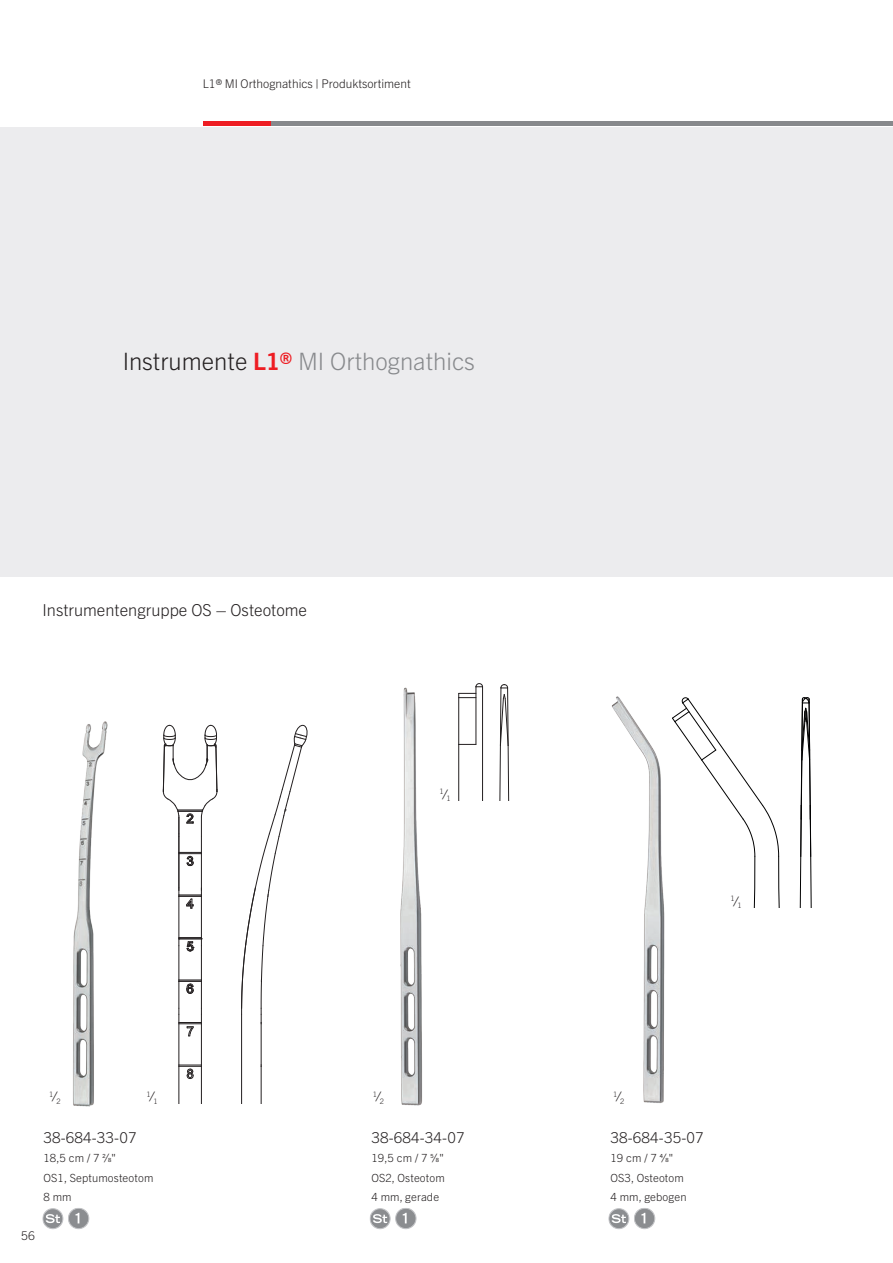
<style>
.page{position:relative;width:893px;height:1263px;background:#fff}
.page>*{position:absolute;margin:0;border:0;box-sizing:border-box;transform-origin:0 0}
.t1{font:300 24px "Trade Gothic Next LT Pro";color:#87898c}
.t2{font:300 16.5px "Trade Gothic Next LT Pro";color:#231f20}
.t3{font:300 15px "Trade Gothic Next LT Pro";letter-spacing:.01em;color:#231f20}
.t4{font:300 12px "Trade Gothic Next LT Pro";color:#231f20}
.t5{font:300 11.25px/19.5px "Trade Gothic Next LT Pro";letter-spacing:.01em;color:#231f20}
.t6{font:300 7.5px "Trade Gothic Next LT Pro";color:#231f20}
.s1{color:#231f20}
.s2{font-weight:700;color:#ee1d23}
.s3{font-size:12.75px}
.s4{font-weight:400;font-size:5.7px}
</style>
<div class="page">
<hr style="left:203px;top:121px;width:68px;height:4px;background:#ee1d23">
<hr style="left:271px;top:121px;width:622px;height:4px;background:#87898c">
<div style="left:0;top:128px;width:893px;height:449px;background:#ececee"></div>
<hr style="left:179px;top:834px;width:1px;height:54px;background:#231f20">
<hr style="left:201px;top:854px;width:1px;height:36px;background:#231f20">
<hr style="left:179px;top:896px;width:1px;height:41px;background:#231f20">
<hr style="left:201px;top:896px;width:1px;height:41px;background:#231f20">
<svg style="left:179px;top:888px;width:23px;height:21px"></svg>
<hr style="left:179px;top:946px;width:1px;height:34px;background:#231f20">
<hr style="left:201px;top:946px;width:1px;height:34px;background:#231f20">
<svg style="left:179px;top:937px;width:23px;height:15px"></svg>
<hr style="left:179px;top:1066px;width:1px;height:38px;background:#231f20">
<hr style="left:201px;top:1066px;width:1px;height:38px;background:#231f20">
<hr style="left:179px;top:1024px;width:1px;height:41px;background:#231f20">
<hr style="left:201px;top:1024px;width:1px;height:41px;background:#231f20">
<svg style="left:179px;top:980px;width:23px;height:57px"></svg>
<svg style="left:179px;top:1065px;width:23px;height:14px"></svg>
<svg style="left:163px;top:725px;width:55px;height:141px"></svg>
<hr style="left:261px;top:1024px;width:1px;height:41px;background:#231f20">
<hr style="left:261px;top:1066px;width:1px;height:38px;background:#231f20">
<hr style="left:241px;top:1014px;width:1px;height:90px;background:#231f20">
<svg style="left:241px;top:725px;width:67px;height:299px"></svg>
<svg style="left:672px;top:697px;width:108px;height:210px"></svg>
<svg style="left:799px;top:697px;width:13px;height:210px"></svg>
<img style="left:73px;top:721px;width:35px;height:386px">
<img style="left:611px;top:696px;width:54px;height:407px">
<hr style="left:482px;top:687px;width:1px;height:114px;background:#231f20">
<hr style="left:458px;top:744px;width:1px;height:57px;background:#231f20">
<svg style="left:459px;top:744px;width:17px;height:1px"></svg>
<hr style="left:476px;top:687px;width:1px;height:57px;background:#231f20">
<hr style="left:458px;top:698px;width:1px;height:46px;background:#231f20">
<svg style="left:475px;top:683px;width:8px;height:4px"></svg>
<svg style="left:458px;top:693px;width:18px;height:5px"></svg>
<svg style="left:499px;top:684px;width:11px;height:117px"></svg>
<img style="left:400px;top:687px;width:22px;height:419px">
<svg style="left:42px;top:1208px;width:47px;height:21px"></svg>
<svg style="left:370px;top:1208px;width:47px;height:21px"></svg>
<svg style="left:608px;top:1208px;width:47px;height:21px"></svg>
<p class="t4" style="left:203px;top:75px;width:209px">L1® MI Orthognathics | Produktsortiment</p>
<h1 class="t1" style="left:123px;top:344px;width:354px"><span class="s1">Instrumente</span> <span class="s2">L1®</span> MI Orthognathics</h1>
<h2 class="t2" style="left:43px;top:598px;width:266px">Instrumentengruppe OS – Osteotome</h2>
<p class="t6" style="left:439px;top:790px;width:13px">1<span class="s3">⁄</span>1</p>
<p class="t6" style="left:730px;top:896px;width:13px">1<span class="s3">⁄</span>1</p>
<p class="t6" style="left:146px;top:1092px;width:13px">1<span class="s3">⁄</span>1</p>
<p class="t6" style="left:49px;top:1092px;width:13px">1<span class="s3">⁄</span>2</p>
<p class="t6" style="left:373px;top:1092px;width:13px">1<span class="s3">⁄</span>2</p>
<p class="t6" style="left:613px;top:1092px;width:13px">1<span class="s3">⁄</span>2</p>
<h3 class="t3" style="left:43px;top:1127px;width:95px">38-684-33-07</h3>
<p class="t5" style="left:43px;top:1148px;width:112px">18,5 cm / 7 <sup>2</sup>⁄<span class="s4">8</span>"<br>OS1, Septumosteotom<br>8 mm</p>
<h3 class="t3" style="left:371px;top:1127px;width:95px">38-684-34-07</h3>
<p class="t5" style="left:371px;top:1148px;width:75px;text-align:justify">19,5 cm / 7 <sup>5</sup>⁄<span class="s4">8</span>" OS2, Osteotom 4 mm, gerade</p>
<h3 class="t3" style="left:610px;top:1127px;width:95px">38-684-35-07</h3>
<p class="t5" style="left:610px;top:1148px;width:78px">19 cm / 7 <sup>4</sup>⁄<span class="s4">8</span>"<br>OS3, Osteotom<br>4 mm, gebogen</p>
<p class="t4" style="left:21px;top:1228px;width:15px">56</p>
</div>
